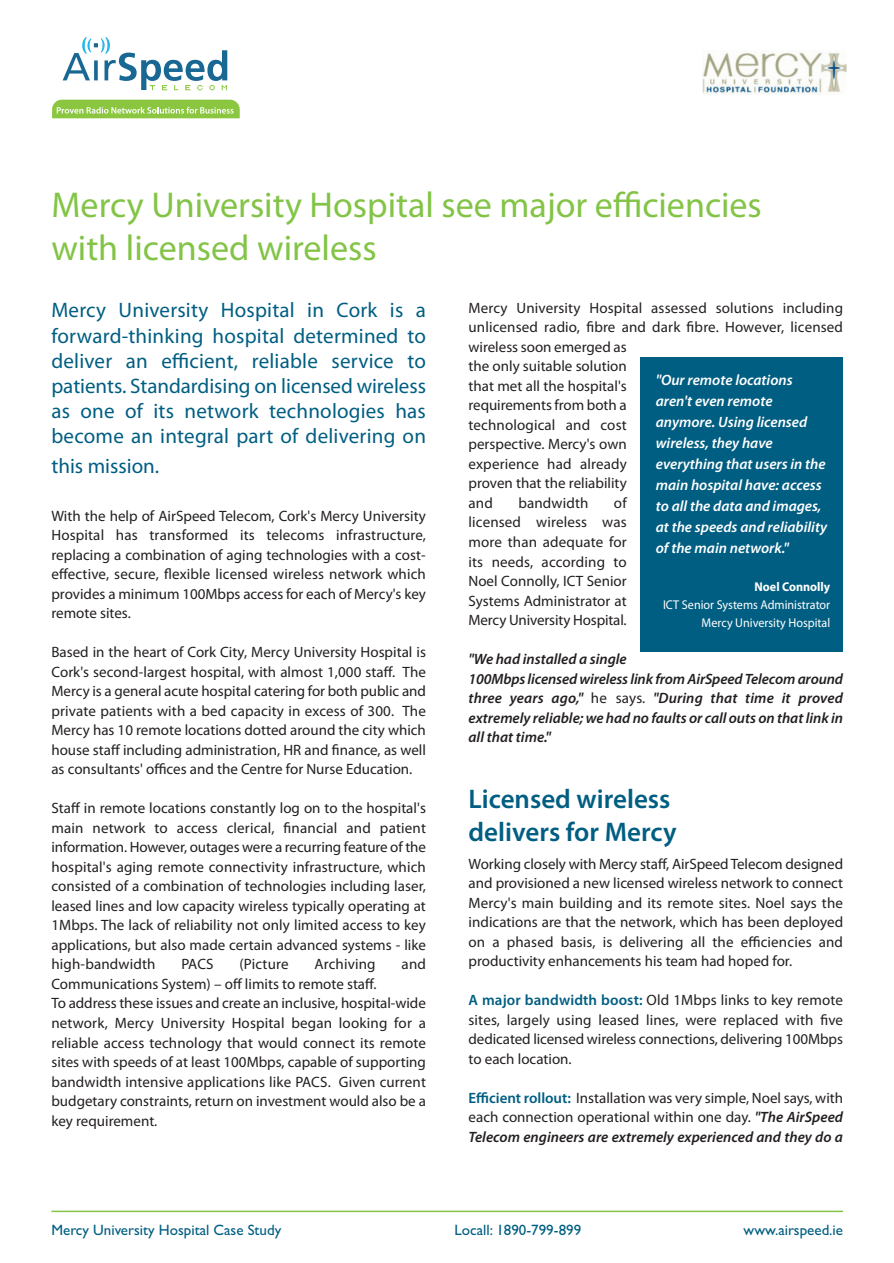
<style>
.page{position:relative;width:894px;height:1263px;background:#fff}
.page>*{position:absolute;margin:0;border:0;box-sizing:border-box;transform-origin:0 0}
.t1{font:36px/43.2px "Myriad Pro";color:#83c447}
.t2{font:600 27px/32.4px "Myriad Pro";color:#005e82}
.t3{font:21px/25.2px "Myriad Pro";letter-spacing:.01em;color:#005e82;text-align:justify}
.t4{font:15px/19.5px "Myriad Pro";color:#231f20;text-align:justify}
.t5{font:italic 600 15px/19.5px "Myriad Pro";color:#231f20}
.t6{font:italic 600 15px/21px "Myriad Pro";color:#fff}
.t7{font:15px "Gill Sans";color:#005e82}
.t8{font:12.75px/18px "Myriad Pro";color:#fff;text-align:right;scale:.95 1}
.t9{font:700 12.75px "Myriad Pro";color:#fff;scale:.95 1}
.s1{font-weight:400;font-style:normal}
.s2{font-weight:600;color:#005e82}
.s3{font-weight:600;font-style:italic}
</style>
<div class="page">
<svg style="left:63px;top:37px;width:164px;height:53px"></svg>
<svg style="left:52px;top:100px;width:187px;height:18px;background:#9acd59"></svg>
<hr style="left:51px;top:1210px;width:791px;height:1px;background:#83c447">
<div style="left:640px;top:357px;width:202px;height:294px;background:#005e82"></div>
<img style="left:702px;top:52px;width:144px;height:42px">
<h1 class="t1" style="left:51px;top:186px;width:711px">Mercy University Hospital see major efficiencies with licensed wireless</h1>
<p class="t3" style="left:51px;top:299px;width:376px">Mercy University Hospital in Cork is a forward-thinking hospital determined to deliver an efficient, reliable service to patients. Standardising on licensed wireless as one of its network technologies has become an integral part of delivering on</p>
<h3 class="t3" style="left:51px;top:455px;width:109px">this mission.</h3>
<p class="t4" style="left:51px;top:507px;width:376px">With the help of AirSpeed Telecom, Cork's Mercy University Hospital has transformed its telecoms infrastructure, replacing a combination of aging technologies with a cost&shy;effective, secure, flexible licensed wireless network which provides a minimum 100Mbps access for each of Mercy's key remote sites.</p>
<p class="t4" style="left:51px;top:643px;width:376px">Based in the heart of Cork City, Mercy University Hospital is Cork's second-largest hospital, with almost 1,000 staff. The Mercy is a general acute hospital catering for both public and private patients with a bed capacity in excess of 300. The Mercy has 10 remote locations dotted around the city which house staff including administration, HR and finance, as well as consultants' offices and the Centre for Nurse Education.</p>
<p class="t4" style="left:51px;top:799px;width:376px">Staff in remote locations constantly log on to the hospital's main network to access clerical, financial and patient information. However, outages were a recurring feature of the hospital's aging remote connectivity infrastructure, which consisted of a combination of technologies including laser, leased lines and low capacity wireless typically operating at 1Mbps. The lack of reliability not only limited access to key applications, but also made certain advanced systems - like high-bandwidth</p>
<p class="t4" style="left:181px;top:955px;width:34px">PACS</p>
<p class="t4" style="left:239px;top:955px;width:50px">(Picture</p>
<p class="t4" style="left:314px;top:955px;width:63px">Archiving</p>
<p class="t4" style="left:401px;top:955px;width:26px">and</p>
<p class="t4" style="left:51px;top:975px;width:376px;text-align:left">Communications System) – off limits to remote staff.<br>To address these issues and create an inclusive, hospital-wide network, Mercy University Hospital began looking for a reliable access technology that would connect its remote sites with speeds of at least 100Mbps, capable of supporting bandwidth intensive applications like PACS. Given current budgetary constraints, return on investment would also be a key requirement.</p>
<p class="t4" style="left:468px;top:299px;width:376px;text-align:left">Mercy University Hospital assessed solutions including unlicensed radio, fibre and dark fibre. However, licensed wireless soon emerged as<br>the only suitable solution<br>that met all the hospital's<br>requirements from both a<br>technological and cost<br>perspective. Mercy's own<br>experience had already<br>proven that the reliability<br>and</p>
<p class="t6" style="left:655px;top:371px;width:173px">"Our remote locations aren't even remote anymore. Using licensed wireless, they have everything that users in the main hospital have: access to all the data and images, at the speeds and reliability of the main network."</p>
<p class="t9" style="left:754px;top:579px;width:81px">Noel Connolly</p>
<p class="t8" style="left:662px;top:596px;width:177px">ICT Senior Systems Administrator<br>Mercy University Hospital</p>
<p class="t4" style="left:468px;top:494px;width:160px;text-indent:145px">of licensed wireless was more than adequate for its needs, according to Noel Connolly, ICT Senior Systems Administrator at Mercy University Hospital.</p>
<p class="t5" style="left:468px;top:650px;width:376px">"We had installed a single<br>100Mbps licensed wireless link from AirSpeed Telecom around three years ago," <span class="s1">he says.</span> "During that time it proved extremely reliable; we had no faults or call outs on that link in all that time."</p>
<p class="t4" style="left:518px;top:494px;width:72px">bandwidth</p>
<h2 class="t2" style="left:468px;top:785px;width:209px">Licensed wireless delivers for Mercy</h2>
<p class="t4" style="left:468px;top:855px;width:376px">Working closely with Mercy staff, AirSpeed Telecom designed and provisioned a new licensed wireless network to connect Mercy's main building and its remote sites. Noel says the indications are that the network, which has been deployed on a phased basis, is delivering all the efficiencies and productivity enhancements his team had hoped for.</p>
<p class="t4" style="left:468px;top:991px;width:376px"><span class="s2">A major bandwidth boost:</span> Old 1Mbps links to key remote sites, largely using leased lines, were replaced with five dedicated licensed wireless connections, delivering 100Mbps to each location.</p>
<p class="t4" style="left:468px;top:1089px;width:376px"><span class="s2">Efficient rollout:</span> Installation was very simple, Noel says, with each connection operational within one day. <span class="s3">"The AirSpeed Telecom engineers are extremely experienced and they do a</span></p>
<p class="t7" style="left:51px;top:1224px;width:231px">Mercy University Hospital Case Study</p>
<p class="t7" style="left:454px;top:1224px;width:128px">Locall: 1890-799-899</p>
<p class="t7" style="left:743px;top:1224px;width:101px">www.airspeed.ie</p>
</div>
